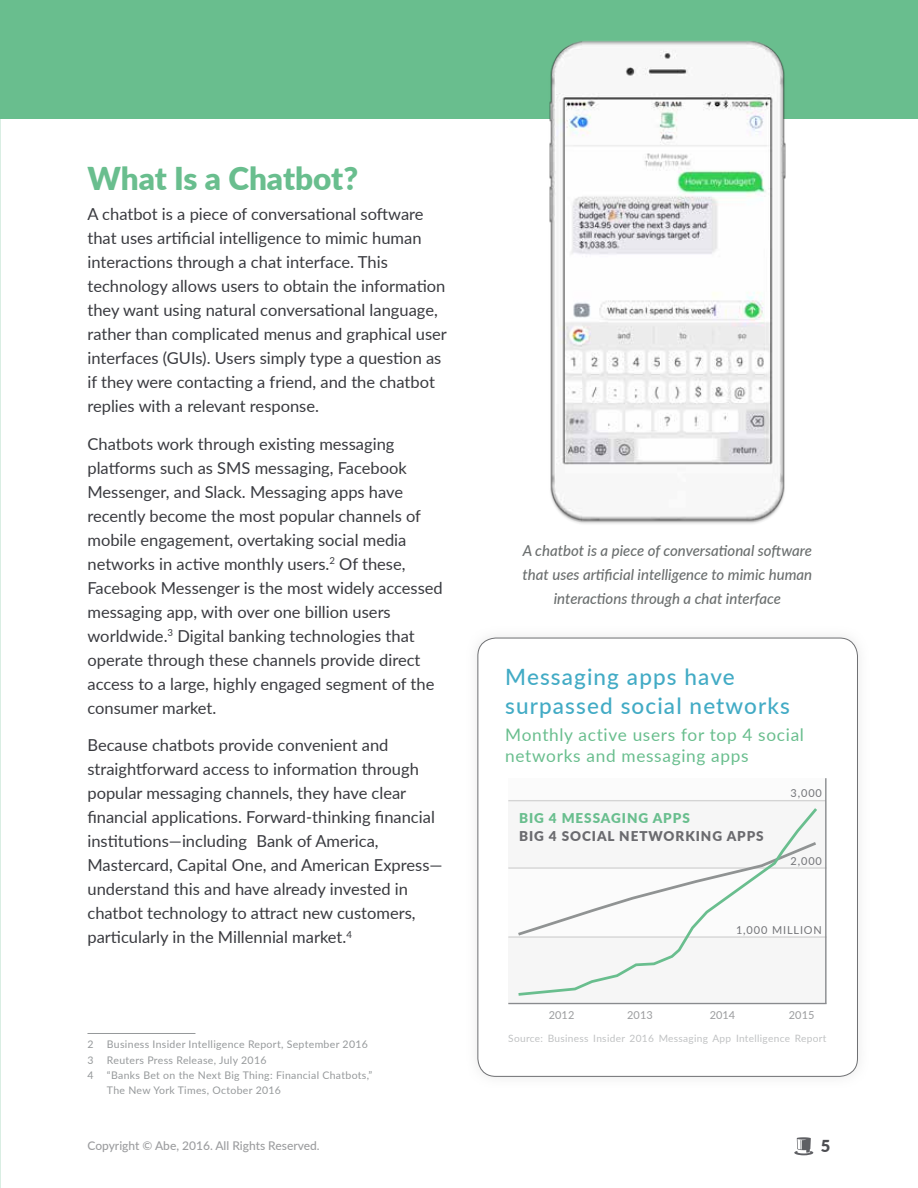
<style>
.page{position:relative;width:918px;height:1188px;background:#fff}
.page>*{position:absolute;margin:0;border:0;box-sizing:border-box;transform-origin:0 0}
.t1{font:900 31.5px "Lato";letter-spacing:-.005em;color:#69be8e}
.t2{font:500 22.5px/28.5px "Lato";letter-spacing:.05em;color:#42abc5}
.t3{font:17.25px/21px "Lato";letter-spacing:.04em;color:#69be8e}
.t4{font:16.5px/24px "Lato";color:#393a3f}
.t5{font:900 16.5px "Lato";color:#393a3f}
.t6{font:italic 500 15px/24px "Lato";color:#6b6f6f;text-align:center}
.t7{font:900 13.5px "Lato";letter-spacing:.07em;color:#6b6b6f}
.t8{font:900 13.5px "Lato";letter-spacing:.07em;color:#69be8e}
.t9{font:500 12px "Lato";color:#9c9d9f}
.t10{font:10.95px "Lato";letter-spacing:.08em;color:#747579}
.t11{font:10.95px "Lato";color:#9c9d9f}
.t12{font:10.5px/15px "Lato";letter-spacing:.03em;color:#96999b}
.t13{font:10.2px "Lato";letter-spacing:.03em;color:#96999b}
</style>
<div class="page">
<div style="left:0;top:0;width:918px;height:119px;background:#69be8e"></div>
<svg style="left:794px;top:1137px;width:19px;height:18px"></svg>
<img style="left:549px;top:41px;width:237px;height:483px">
<div style="left:466px;top:626px;width:404px;height:463px;background:#d4d4d4;opacity:.5"></div>
<div style="left:478px;top:638px;width:379px;height:438px;background:#fff;border-radius:18px"></div>
<hr style="left:87px;top:1033px;width:108px;height:1px;background:#96999b">
<div style="left:508px;top:938px;width:318px;height:66px;background:#f6f6f6"></div>
<div style="left:508px;top:867px;width:318px;height:69px;background:#fbfbfb"></div>
<div style="left:508px;top:801px;width:318px;height:66px;background:#f6f6f6"></div>
<div style="left:508px;top:778px;width:318px;height:22px;background:#fbfbfb"></div>
<hr style="left:508px;top:936px;width:318px;height:2px;background:#d4d4d4">
<hr style="left:508px;top:867px;width:318px;height:2px;background:#d4d4d4">
<hr style="left:508px;top:800px;width:318px;height:1px;background:#d4d4d4">
<svg style="left:516px;top:808px;width:304px;height:188px"></svg>
<hr style="left:825px;top:778px;width:2px;height:226px;background:#898b8e">
<hr style="left:508px;top:1003px;width:318px;height:1px;background:#898b8e">
<h1 class="t1" style="left:87px;top:154px;width:272px">What Is a Chatbot?</h1>
<p class="t4" style="left:87px;top:202px;width:361px">A chatbot is a piece of conversational software that uses artificial intelligence to mimic human interactions through a chat interface. This technology allows users to obtain the information they want using natural conversational language, rather than complicated menus and graphical user interfaces (GUIs). Users simply type a question as if they were contacting a friend, and the chatbot replies with a relevant response.</p>
<p class="t4" style="left:87px;top:431px;width:357px">Chatbots work through existing messaging platforms such as SMS messaging, Facebook Messenger, and Slack. Messaging apps have recently become the most popular channels of mobile engagement, overtaking social media networks in active monthly users.<sup>2</sup> Of these, Facebook Messenger is the most widely accessed messaging app, with over one billion users worldwide.<sup>3</sup> Digital banking technologies that operate through these channels provide direct access to a large, highly engaged segment of the consumer market.</p>
<p class="t4" style="left:87px;top:733px;width:357px">Because chatbots provide convenient and straightforward access to information through popular messaging channels, they have clear financial applications. Forward-thinking financial institutions—including Bank of America, Mastercard, Capital One, and American Express— understand this and have already invested in chatbot technology to attract new customers, particularly in the Millennial market.<sup>4</sup></p>
<p class="t12" style="left:87px;top:1037px;width:8px">2</p>
<p class="t12" style="left:107px;top:1037px;width:262px">Business Insider Intelligence Report, September 2016</p>
<p class="t12" style="left:87px;top:1052px;width:8px">3</p>
<p class="t12" style="left:107px;top:1052px;width:161px">Reuters Press Release, July 2016</p>
<p class="t12" style="left:87px;top:1067px;width:8px">4</p>
<p class="t12" style="left:107px;top:1067px;width:267px">“Banks Bet on the Next Big Thing: Financial Chatbots,”<br>The New York Times, October 2016</p>
<p class="t6" style="left:523px;top:538px;width:291px">A chatbot is a piece of conversational software that uses artificial intelligence to mimic human interactions through a chat interface</p>
<h2 class="t2" style="left:505px;top:662px;width:286px">Messaging apps have surpassed social networks</h2>
<p class="t3" style="left:505px;top:724px;width:300px">Monthly active users for top 4 social networks and messaging apps</p>
<p class="t8" style="left:519px;top:808px;width:172px">BIG 4 MESSAGING APPS</p>
<p class="t7" style="left:519px;top:826px;width:246px">BIG 4 SOCIAL NETWORKING APPS</p>
<p class="t10" style="left:791px;top:786px;width:33px">3,000</p>
<p class="t10" style="left:791px;top:853px;width:33px">2,000</p>
<p class="t10" style="left:736px;top:922px;width:87px">1,000 MILLION</p>
<p class="t11" style="left:549px;top:1007px;width:27px">2012</p>
<p class="t11" style="left:627px;top:1007px;width:27px">2013</p>
<p class="t11" style="left:710px;top:1007px;width:27px">2014</p>
<p class="t11" style="left:789px;top:1007px;width:27px">2015</p>
<p class="t13" style="left:508px;top:1031px;width:320px">Source: Business Insider 2016 Messaging App Intelligence Report</p>
<p class="t9" style="left:87px;top:1137px;width:234px">Copyright © Abe, 2016. All Rights Reserved.</p>
<p class="t5" style="left:821px;top:1134px;width:11px">5</p>
</div>
